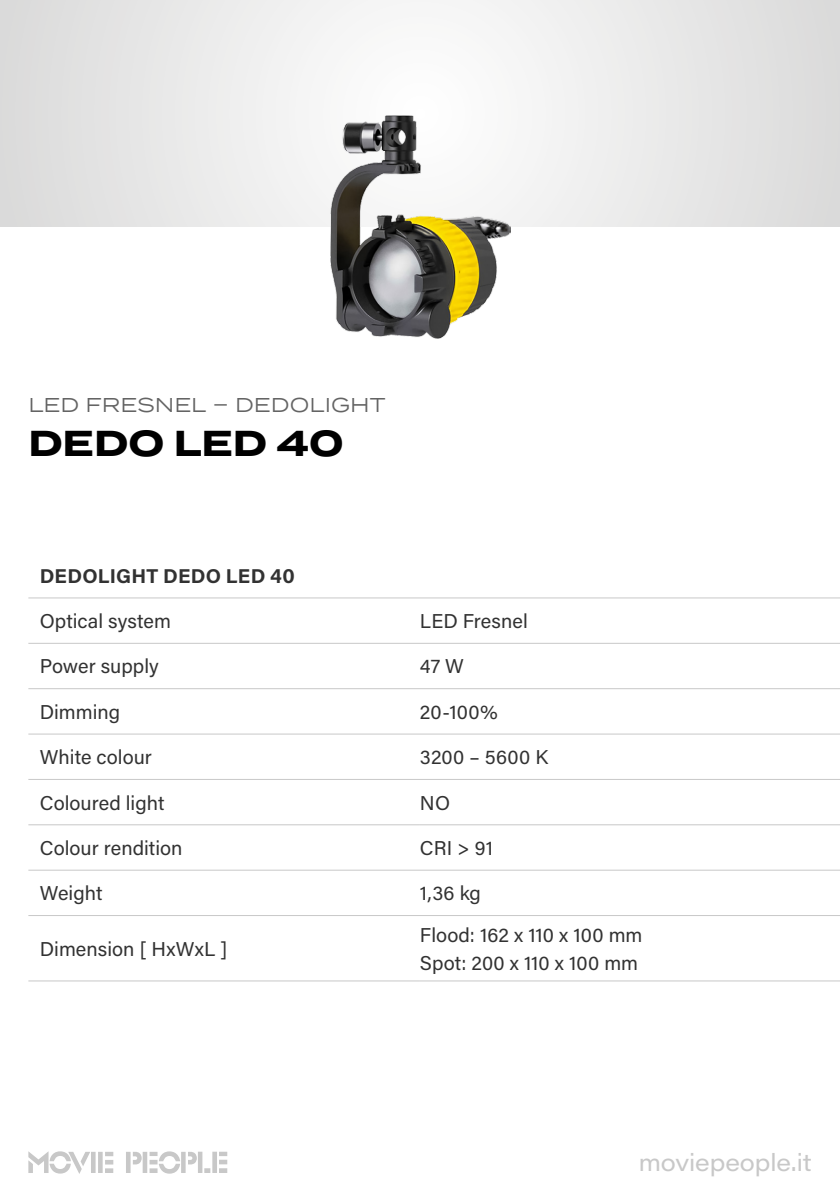
<style>
.page{position:relative;width:840px;height:1191px;background:#fff}
.page>*{position:absolute;margin:0;border:0;box-sizing:border-box;transform-origin:0 0}
.t1{font:700 36px "Termina";color:#000}
.t2{font:24px "Acumin Pro Wide";letter-spacing:-.005em;color:#c8c8c8}
.t3{font:20px/28px "Acumin Pro";letter-spacing:.005em;color:#323232}
.t4{font:20px "Termina";letter-spacing:.005em;color:#646464}
.t5{font:700 20px "Acumin Pro";letter-spacing:.01em;color:#323232}
</style>
<div class="page">
<svg style="left:28px;top:1151px;width:199px;height:23px"></svg>
<svg style="left:0;top:0;width:839px;height:227px"></svg>
<hr style="left:28px;top:597px;width:392px;height:1px;background:#c8c8c8">
<hr style="left:420px;top:597px;width:419px;height:1px;background:#c8c8c8">
<hr style="left:28px;top:643px;width:392px;height:1px;background:#c8c8c8">
<hr style="left:420px;top:643px;width:419px;height:1px;background:#c8c8c8">
<hr style="left:28px;top:688px;width:392px;height:1px;background:#c8c8c8">
<hr style="left:420px;top:688px;width:419px;height:1px;background:#c8c8c8">
<hr style="left:28px;top:733px;width:392px;height:1px;background:#c8c8c8">
<hr style="left:420px;top:733px;width:419px;height:1px;background:#c8c8c8">
<hr style="left:28px;top:779px;width:392px;height:1px;background:#c8c8c8">
<hr style="left:420px;top:779px;width:419px;height:1px;background:#c8c8c8">
<hr style="left:28px;top:824px;width:392px;height:1px;background:#c8c8c8">
<hr style="left:420px;top:824px;width:419px;height:1px;background:#c8c8c8">
<hr style="left:28px;top:870px;width:392px;height:1px;background:#c8c8c8">
<hr style="left:420px;top:870px;width:419px;height:1px;background:#c8c8c8">
<hr style="left:28px;top:915px;width:392px;height:1px;background:#c8c8c8">
<hr style="left:420px;top:915px;width:419px;height:1px;background:#c8c8c8">
<hr style="left:28px;top:980px;width:392px;height:1px;background:#c8c8c8">
<hr style="left:420px;top:980px;width:419px;height:1px;background:#c8c8c8">
<img style="left:330px;top:115px;width:180px;height:223px">
<p class="t4" style="left:28px;top:391px;width:358px">LED FRESNEL – DEDOLIGHT</p>
<h1 class="t1" style="left:28px;top:416px;width:316px">DEDO LED 40</h1>
<p class="t5" style="left:40px;top:561px;width:256px">DEDOLIGHT DEDO LED 40</p>
<p class="t3" style="left:40px;top:606px;width:133px">Optical system</p>
<p class="t3" style="left:420px;top:606px;width:109px">LED Fresnel</p>
<p class="t3" style="left:40px;top:651px;width:120px">Power supply</p>
<p class="t3" style="left:420px;top:651px;width:46px">47 W</p>
<p class="t3" style="left:40px;top:697px;width:82px">Dimming</p>
<p class="t3" style="left:420px;top:697px;width:79px">20-100%</p>
<p class="t3" style="left:40px;top:742px;width:114px">White colour</p>
<p class="t3" style="left:420px;top:742px;width:130px">3200 – 5600 K</p>
<p class="t3" style="left:40px;top:787px;width:126px">Coloured light</p>
<p class="t3" style="left:420px;top:787px;width:32px">NO</p>
<p class="t3" style="left:40px;top:833px;width:144px">Colour rendition</p>
<p class="t3" style="left:420px;top:833px;width:75px">CRI &gt; 91</p>
<p class="t3" style="left:40px;top:878px;width:64px">Weight</p>
<p class="t3" style="left:420px;top:878px;width:62px">1,36 kg</p>
<p class="t3" style="left:40px;top:933px;width:189px">Dimension [ HxWxL ]</p>
<p class="t3" style="left:420px;top:919px;width:224px">Flood: 162 x 110 x 100 mm<br>Spot: 200 x 110 x 100 mm</p>
<p class="t2" style="left:638px;top:1145px;width:174px">moviepeople.it</p>
</div>
